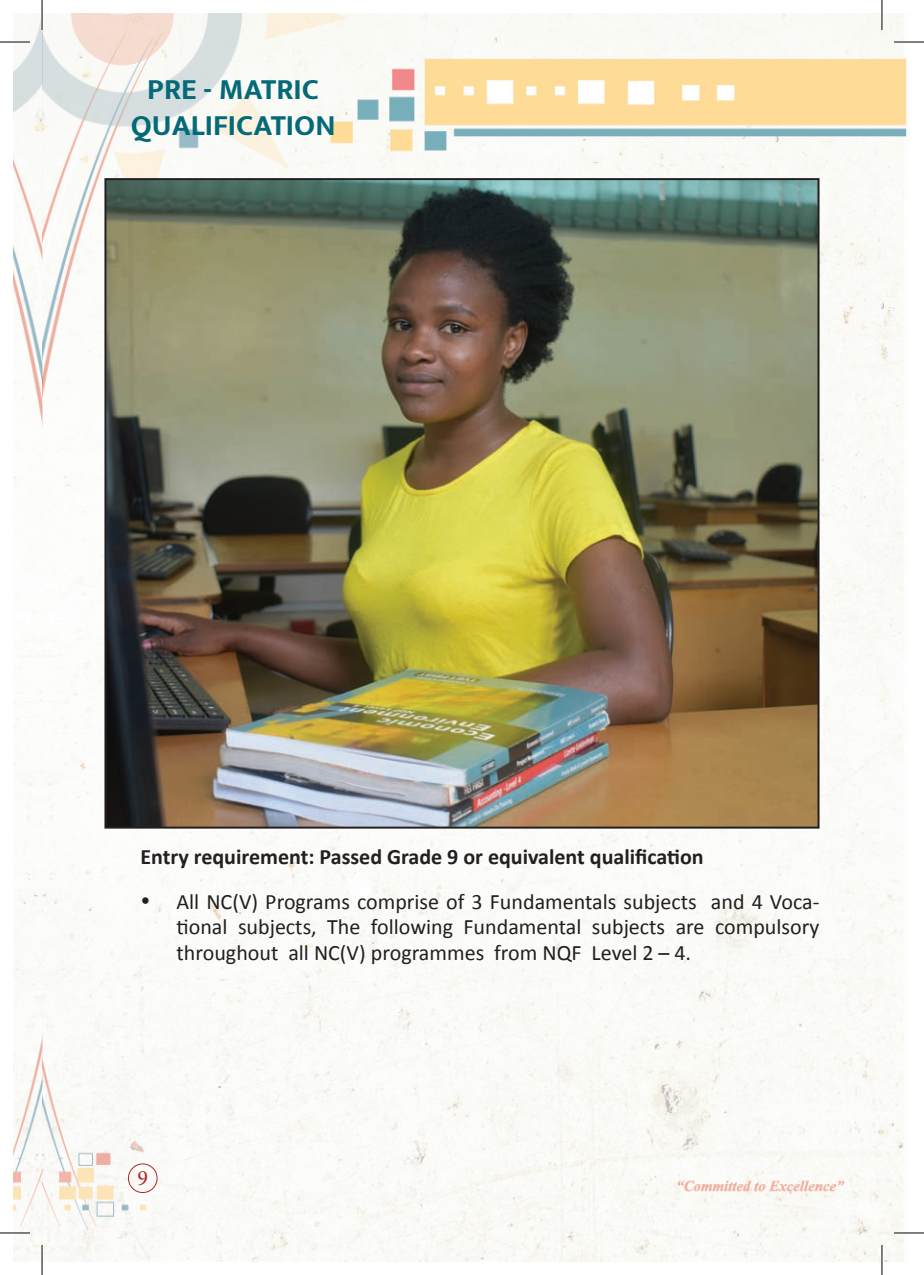
<style>
.page{position:relative;width:924px;height:1275px;background:#fff}
.page>*{position:absolute;margin:0;border:0;box-sizing:border-box;transform-origin:0 0}
.t1{font:700 30px "Mukta";color:#056a78}
.t2{font:22px/25.4px "Calibri";color:#231f20;text-align:justify}
.List_Paragraph{font:700 22px "Calibri";color:#231f20}
.t3{font:22px "Minion Pro";color:#ad2626}
</style>
<div class="page">
<img style="left:14px;top:14px;width:893px;height:1247px">
<div style="left:128px;top:1163px;width:29px;height:29px;border:1px solid #ad2626;border-radius:50%"></div>
<img style="left:107px;top:181px;width:709px;height:644px">
<hr style="left:0;top:41px;width:30px;height:2px;background:#fff">
<hr style="left:893px;top:41px;width:30px;height:2px;background:#fff">
<hr style="left:0;top:1231px;width:30px;height:3px;background:#fff">
<hr style="left:893px;top:1231px;width:30px;height:3px;background:#fff">
<hr style="left:41px;top:0;width:2px;height:30px;background:#fff">
<hr style="left:41px;top:1245px;width:2px;height:30px;background:#fff">
<hr style="left:880px;top:0;width:2px;height:30px;background:#fff">
<hr style="left:880px;top:1245px;width:2px;height:30px;background:#fff">
<hr style="left:0;top:42px;width:30px;height:1px;background:#000">
<hr style="left:893px;top:42px;width:30px;height:1px;background:#000">
<hr style="left:0;top:1232px;width:30px;height:1px;background:#000">
<hr style="left:893px;top:1232px;width:30px;height:1px;background:#000">
<hr style="left:42px;top:0;width:1px;height:30px;background:#000">
<hr style="left:42px;top:1245px;width:1px;height:30px;background:#000">
<hr style="left:881px;top:0;width:1px;height:30px;background:#000">
<hr style="left:881px;top:1245px;width:1px;height:30px;background:#000">
<p class="t1" style="left:147px;top:71px;width:173px">PRE - MATRIC</p>
<p class="t1" style="left:131px;top:107px;width:206px">QUALIFICATION</p>
<p class="List_Paragraph" style="left:140px;top:841px;width:564px">Entry requirement: Passed Grade 9 or equivalent qualification</p>
<p class="t2" style="left:176px;top:888px;width:644px;text-indent:-36px">• All NC(V) Programs comprise of 3 Fundamentals subjects and 4 Voca&shy;tional subjects, The following Fundamental subjects are compulsory throughout all NC(V) programmes from NQF Level 2 – 4.</p>
<p class="t3" style="left:137px;top:1163px;width:12px">9</p>
</div>
